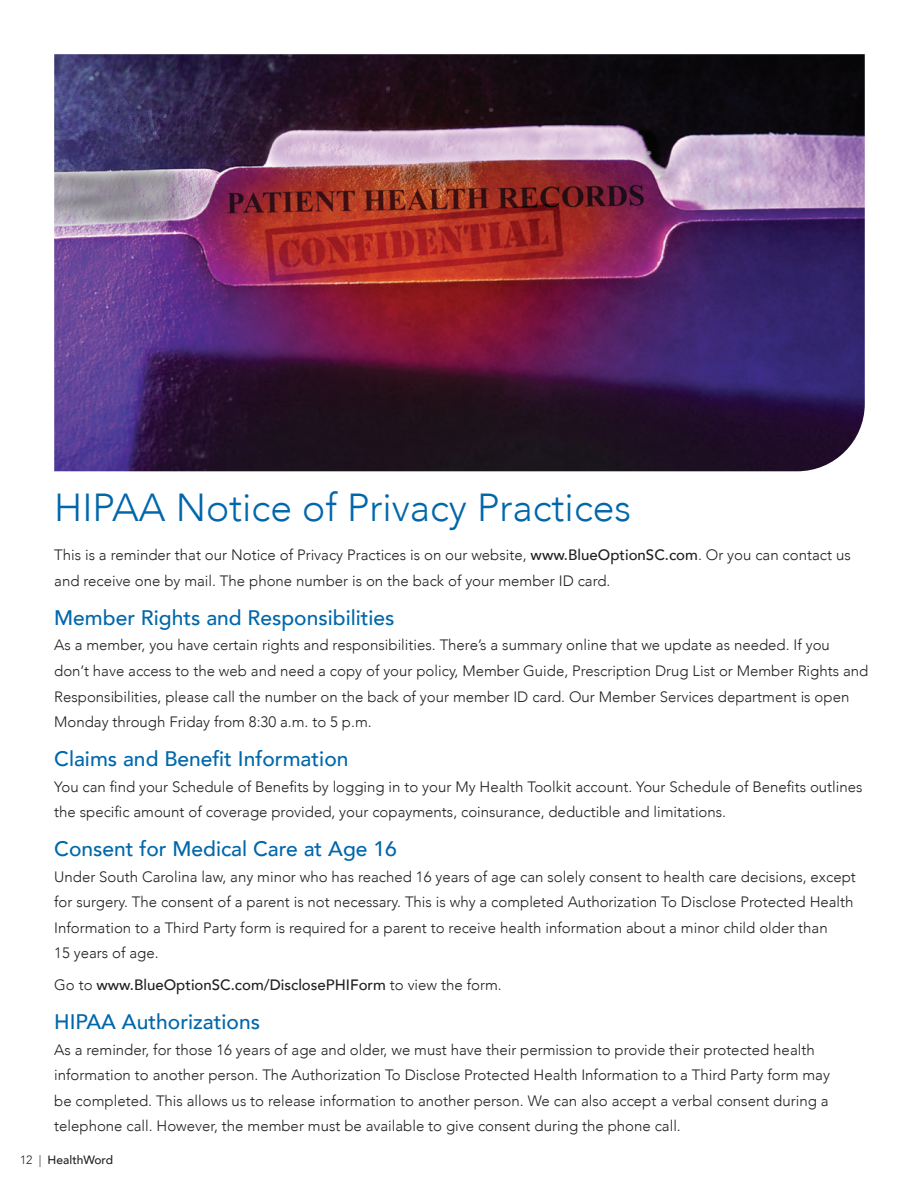
<style>
.page{position:relative;width:919px;height:1189px;background:#fff}
.page>*{position:absolute;margin:0;border:0;box-sizing:border-box;transform-origin:0 0}
.t1{font:300 39px "Avenir";color:#0067aa}
.t2{font:500 21px "Avenir";color:#0067aa}
.t3{font:300 15px/25.5px "Avenir";color:#231f20}
.t4{font:500 15px "Avenir";color:#231f20}
.t5{font:500 12px "Avenir";color:#231f20}
.s1{font-weight:500}
.s2{font-weight:300}
</style>
<div class="page">
<img style="left:54px;top:54px;width:810px;height:417px">
<h1 class="t1" style="left:54px;top:485px;width:578px">HIPAA Notice of Privacy Practices</h1>
<p class="t3" style="left:54px;top:542px;width:797px">This is a reminder that our Notice of Privacy Practices is on our website, <span class="s1">www.BlueOptionSC.com</span>. Or you can contact us</p>
<p class="t3" style="left:54px;top:568px;width:557px">and receive one by mail. The phone number is on the back of your member ID card.</p>
<p class="t2" style="left:54px;top:599px;width:342px">Member Rights and Responsibilities</p>
<p class="t3" style="left:54px;top:632px;width:777px">As a member, you have certain rights and responsibilities. There’s a summary online that we update as needed. If you</p>
<p class="t3" style="left:54px;top:658px;width:815px">don’t have access to the web and need a copy of your policy, Member Guide, Prescription Drug List or Member Rights and<br>Responsibilities, please call the number on the back of your member ID card. Our Member Services department is open</p>
<p class="t3" style="left:54px;top:709px;width:319px">Monday through Friday from 8:30 a.m. to 5 p.m.</p>
<p class="t2" style="left:54px;top:740px;width:296px">Claims and Benefit Information</p>
<p class="t3" style="left:54px;top:773px;width:809px">You can find your Schedule of Benefits by logging in to your My Health Toolkit account. Your Schedule of Benefits outlines the specific amount of coverage provided, your copayments, coinsurance, deductible and limitations.</p>
<p class="t2" style="left:54px;top:830px;width:344px">Consent for Medical Care at Age 16</p>
<p class="t3" style="left:54px;top:863px;width:803px">Under South Carolina law, any minor who has reached 16 years of age can solely consent to health care decisions, except</p>
<p class="t3" style="left:54px;top:889px;width:800px">for surgery. The consent of a parent is not necessary. This is why a completed Authorization To Disclose Protected Health</p>
<p class="t3" style="left:54px;top:914px;width:775px">Information to a Third Party form is required for a parent to receive health information about a minor child older than<br>15 years of age.</p>
<p class="t4" style="left:54px;top:972px;width:449px"><span class="s2">Go to</span> www.BlueOptionSC.com/DisclosePHIForm <span class="s2">to view the form.</span></p>
<p class="t2" style="left:54px;top:1003px;width:207px">HIPAA Authorizations</p>
<p class="t3" style="left:54px;top:1036px;width:762px">As a reminder, for those 16 years of age and older, we must have their permission to provide their protected health</p>
<p class="t3" style="left:54px;top:1062px;width:777px">information to another person. The Authorization To Disclose Protected Health Information to a Third Party form may</p>
<p class="t3" style="left:54px;top:1087px;width:775px">be completed. This allows us to release information to another person. We can also accept a verbal consent during a telephone call. However, the member must be available to give consent during the phone call.</p>
<p class="t5" style="left:20px;top:1149px;width:95px"><span class="s2">12 |</span> HealthWord</p>
</div>
